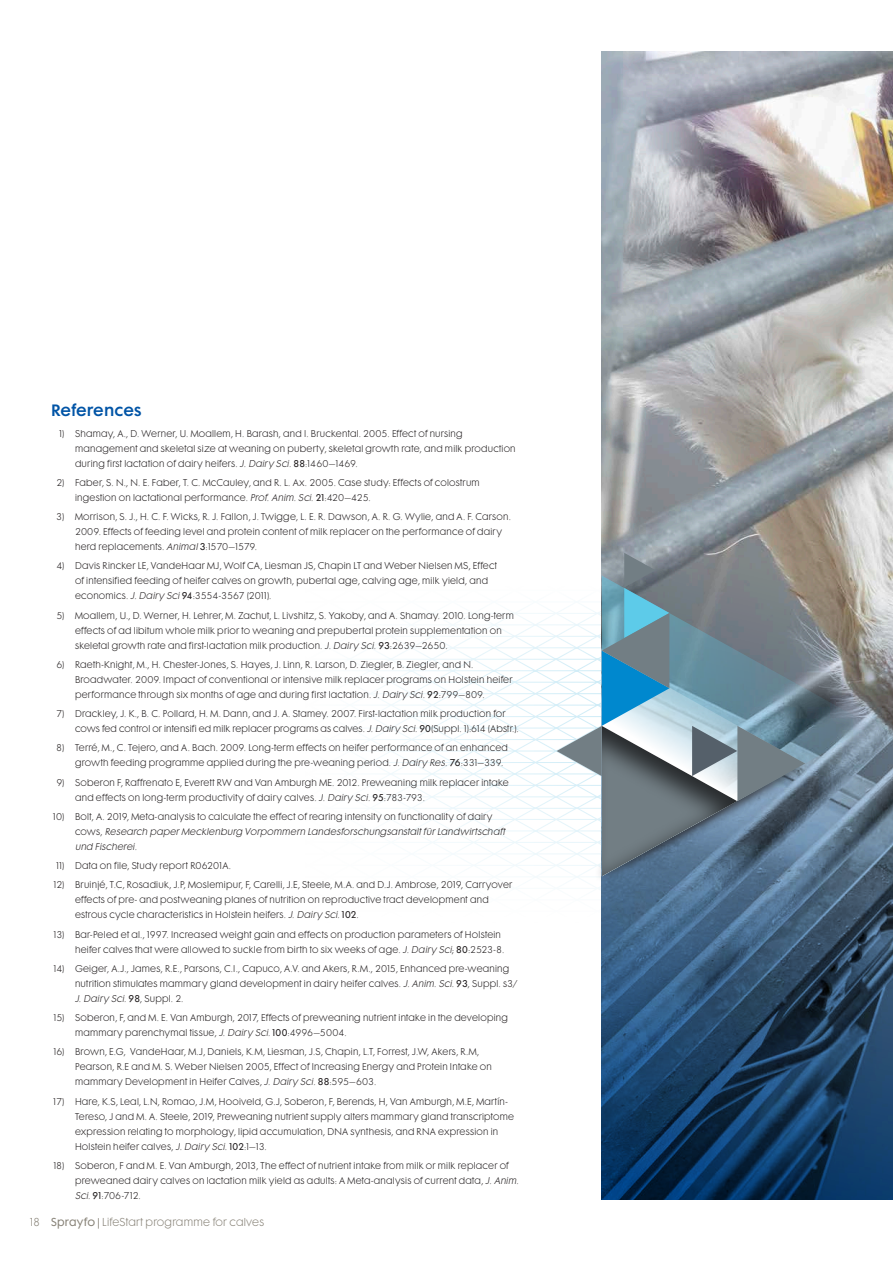
<style>
.page{position:relative;width:893px;height:1263px;background:#fff}
.page>*{position:absolute;margin:0;border:0;box-sizing:border-box;transform-origin:0 0}
._02_Body_text_headin{font:600 15px "Futura Maxi Std";letter-spacing:.01em;color:#0154a6}
.t1{font:300 10.5px "Futura Maxi Std";letter-spacing:.02em;color:#878277}
._02_Body_text_headin-2{font:300 9px/15px "Futura Maxi Std";letter-spacing:.025em;color:#231f20}
.s1{font-style:italic}
.s2{font-weight:400}
</style>
<div class="page">
<img style="left:602px;top:51px;width:291px;height:1148px">
<svg style="left:596px;top:876px;width:211px;height:6px"></svg>
<svg style="left:805px;top:575px;width:67px;height:301px;background:#7a868e"></svg>
<svg style="left:557px;top:553px;width:248px;height:323px"></svg>
<p class="_02_Body_text_headin" style="left:51px;top:400px;width:92px">References</p>
<p class="_02_Body_text_headin-2" style="left:75px;top:426px;width:442px;text-indent:-16px">1) Shamay, A., D. Werner, U. Moallem, H. Barash, and I. Bruckental. 2005. Effect of nursing management and skeletal size at weaning on puberty, skeletal growth rate, and milk production during first lactation of dairy heifers. <span class="s1">J.Dairy Sci.</span><span class="s2">88</span>:1460–1469.</p>
<p class="_02_Body_text_headin-2" style="left:75px;top:475px;width:406px;text-indent:-19px">2) Faber, S. N., N. E. Faber, T. C. McCauley, and R. L. Ax. 2005. Case study: Effects of colostrum ingestion on lactational performance. <span class="s1">Prof.Anim.Sci</span>. <span class="s2">21</span>:420–425.</p>
<p class="_02_Body_text_headin-2" style="left:75px;top:509px;width:437px;text-indent:-19px">3) Morrison, S. J., H. C. F. Wicks, R. J. Fallon, J. Twigge, L. E. R. Dawson, A. R. G. Wylie, and A. F. Carson.<br>2009. Effects of feeding level and protein content of milk replacer on the performance of dairy herd replacements. <span class="s1">Animal</span><span class="s2">3</span>:1570–1579.</p>
<p class="_02_Body_text_headin-2" style="left:75px;top:558px;width:424px;text-indent:-19px">4) Davis Rincker LE, VandeHaar MJ, Wolf CA, Liesman JS, Chapin LT and Weber Nielsen MS, Effect of intensified feeding of heifer calves on growth, pubertal age, calving age, milk yield, and economics. <span class="s1">J.Dairy Sci</span><span class="s2">94</span>:3554-3567 (2011).</p>
<p class="_02_Body_text_headin-2" style="left:75px;top:608px;width:440px;text-indent:-19px">5) Moallem, U., D. Werner, H. Lehrer, M. Zachut, L. Livshitz, S. Yakoby, and A. Shamay. 2010. Long-term effects of ad libitum whole milk prior to weaning and prepubertal protein supplementation on skeletal growth rate and first-lactation milk production. <span class="s1">J.Dairy Sci.</span><span class="s2">93</span>:2639–2650.</p>
<p class="_02_Body_text_headin-2" style="left:75px;top:657px;width:439px;text-indent:-19px">6) Raeth-Knight, M., H. Chester-Jones, S. Hayes, J. Linn, R. Larson, D. Ziegler, B. Ziegler, and N.<br>Broadwater. 2009. Impact of conventional or intensive milk replacer programs on Holstein heifer performance through six months of age and during first lactation. <span class="s1">J.Dairy Sci.</span><span class="s2">92</span>:799–809.</p>
<p class="_02_Body_text_headin-2" style="left:75px;top:706px;width:445px;text-indent:-19px">7) Drackley, J. K., B. C. Pollard, H. M. Dann, and J. A. Stamey. 2007. First-lactation milk production for cows fed control or intensifi ed milk replacer programs as calves. <span class="s1">J.Dairy Sci.</span><span class="s2">90</span>(Suppl. 1):614 (Abstr.).</p>
<p class="_02_Body_text_headin-2" style="left:75px;top:740px;width:434px;text-indent:-19px">8) Terré, M., C. Tejero, and A. Bach. 2009. Long-term effects on heifer performance of an enhanced growth feeding programme applied during the pre-weaning period. <span class="s1">J.Dairy Res.</span><span class="s2">76</span>:331–339.</p>
<p class="_02_Body_text_headin-2" style="left:75px;top:775px;width:435px;text-indent:-19px">9) Soberon F, Raffrenato E, Everett RW and Van Amburgh ME. 2012. Preweaning milk replacer intake and effects on long-term productivity of dairy calves. <span class="s1">J.Dairy Sci.</span><span class="s2">95</span>:783-793.</p>
<p class="_02_Body_text_headin-2" style="left:75px;top:809px;width:433px;text-indent:-22px">10) Bolt, A. 2019, Meta-analysis to calculate the effect of rearing intensity on functionality of dairy<br>c o w s , <span class="s1">Research paperMecklenburg Vorpommern LandesforschungsanstaltfürLandwirtschaft und Fischerei.</span></p>
<p class="_02_Body_text_headin-2" style="left:56px;top:858px;width:176px">11) Data on file, Study report R06201A.</p>
<p class="_02_Body_text_headin-2" style="left:75px;top:877px;width:439px;text-indent:-21px">12) Bruinjé, T.C, Rosadiuk, J.P, Moslemipur, F, Carelli, J.E, Steele, M.A. and D.J. Ambrose, 2019, Carryover effects of pre- and postweaning planes of nutrition on reproductive tract development and estrous cycle characteristics in Holstein heifers. <span class="s1">J.Dairy Sci.</span><span class="s2">102</span>.</p>
<p class="_02_Body_text_headin-2" style="left:75px;top:927px;width:431px;text-indent:-22px">13) Bar-Peled et al., 1997. Increased weight gain and effects on production parameters of Holstein heifer calves that were allowed to suckle from birth to six weeks of age. <span class="s1">J.Dairy Sci</span>; <span class="s2">80</span>:2523-8.</p>
<p class="_02_Body_text_headin-2" style="left:75px;top:961px;width:444px;text-indent:-22px">14) Geiger, A.J., James, R.E., Parsons, C.I., Capuco, A.V. and Akers, R.M., 2015, Enhanced pre-weaning nutrition stimulates mammary gland development in dairy heifer calves. <span class="s1">J.Anim.Sci.</span><span class="s2">93</span>, Suppl. s3/<br><span class="s1">J.Dairy Sci.</span><span class="s2">98</span>, Suppl. 2.</p>
<p class="_02_Body_text_headin-2" style="left:75px;top:1010px;width:434px;text-indent:-22px">15) Soberon, F, and M. E. Van Amburgh, 2017, Effects of preweaning nutrient intake in the developing mammary parenchymal tissue, <span class="s1">J.Dairy Sci.</span><span class="s2">100</span>:4996–5004.</p>
<p class="_02_Body_text_headin-2" style="left:75px;top:1044px;width:418px;text-indent:-22px">16) Brown, E.G, VandeHaar, M.J, Daniels, K.M, Liesman, J.S, Chapin, L.T, Forrest, J.W, Akers, R.M,<br>Pearson, R.E and M. S. Weber Nielsen 2005, Effect of Increasing Energy and Protein Intake on mammary Development in Heifer Calves, <span class="s1">J.Dairy Sci.</span><span class="s2">88</span>:595–603.</p>
<p class="_02_Body_text_headin-2" style="left:75px;top:1094px;width:441px;text-indent:-22px">17) Hare, K.S, Leal, L.N, Romao, J.M, Hooiveld, G.J, Soberon, F, Berends, H, Van Amburgh, M.E, Martín-Tereso, J and M. A. Steele, 2019, Preweaning nutrient supply alters mammary gland transcriptome expression relating to morphology, lipid accumulation, DNA synthesis, and RNA expression in Holstein heifer calves, <span class="s1">J.Dairy Sci.</span><span class="s2">102</span>:1–13.</p>
<p class="_02_Body_text_headin-2" style="left:75px;top:1158px;width:447px;text-indent:-22px">18) Soberon, F and M. E. Van Amburgh, 2013, The effect of nutrient intake from milk or milk replacer of preweaned dairy calves on lactation milk yield as adults: A Meta-analysis of current data, <span class="s1">J.Anim.<br>Sci.</span><span class="s2">91</span>:706-712.</p>
<p class="t1" style="left:30px;top:1215px;width:236px">18 <span class="s2">SPRAYFO |</span> LifeStart programme for calves</p>
</div>
